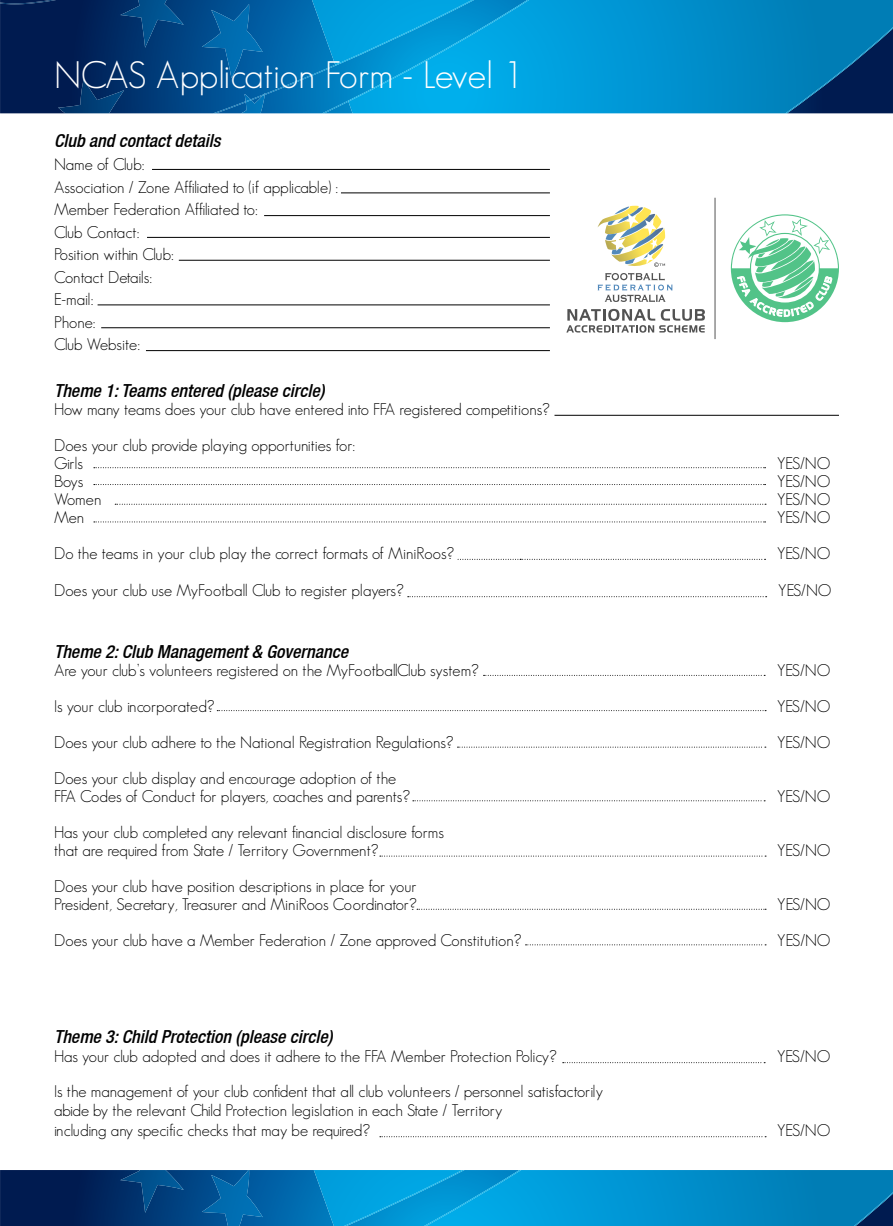
<style>
.page{position:relative;width:893px;height:1226px;background:#fff}
.page>*{position:absolute;margin:0;border:0;box-sizing:border-box;transform-origin:0 0}
.t1{font:300 37.5px "Geosans";color:#fff}
.t2{font:italic 500 condensed 18px "Helvetica Neue LT";color:#000}
.t3{font:300 16.5px/22.5px "Geosans";color:#000}
</style>
<div class="page">
<svg style="left:0;top:0;width:335px;height:113px;background:#00417e"></svg>
<svg style="left:335px;top:0;width:558px;height:113px;background:#008dc9"></svg>
<svg style="left:241px;top:93px;width:24px;height:20px"></svg>
<svg style="left:120px;top:0;width:64px;height:48px;background:#02417d"></svg>
<svg style="left:202px;top:4px;width:61px;height:74px;background:#025ea1"></svg>
<svg style="left:58px;top:79px;width:66px;height:34px;background:#022e65"></svg>
<svg style="left:0;top:1170px;width:314px;height:56px;background:#003671"></svg>
<svg style="left:314px;top:1170px;width:579px;height:56px;background:#0190cd"></svg>
<svg style="left:120px;top:1170px;width:64px;height:43px;background:#02417d"></svg>
<svg style="left:202px;top:1170px;width:61px;height:56px;background:#0260a3"></svg>
<hr style="left:152px;top:169px;width:398px;height:1px;background:#000">
<hr style="left:341px;top:193px;width:209px;height:1px;background:#000">
<hr style="left:264px;top:215px;width:286px;height:1px;background:#000">
<hr style="left:147px;top:237px;width:403px;height:1px;background:#000">
<hr style="left:179px;top:260px;width:371px;height:1px;background:#000">
<hr style="left:98px;top:305px;width:452px;height:1px;background:#000">
<hr style="left:101px;top:327px;width:449px;height:1px;background:#000">
<hr style="left:146px;top:350px;width:404px;height:1px;background:#000">
<svg style="left:94px;top:467px;width:672px;height:1px"></svg>
<svg style="left:94px;top:484px;width:672px;height:1px"></svg>
<svg style="left:94px;top:522px;width:672px;height:1px"></svg>
<svg style="left:458px;top:559px;width:308px;height:1px"></svg>
<svg style="left:408px;top:596px;width:359px;height:1px"></svg>
<hr style="left:554px;top:415px;width:285px;height:1px;background:#000">
<svg style="left:115px;top:504px;width:651px;height:1px"></svg>
<svg style="left:563px;top:1062px;width:202px;height:1px"></svg>
<svg style="left:380px;top:1136px;width:386px;height:1px"></svg>
<svg style="left:484px;top:675px;width:281px;height:1px"></svg>
<svg style="left:217px;top:710px;width:549px;height:1px"></svg>
<svg style="left:457px;top:747px;width:309px;height:1px"></svg>
<svg style="left:413px;top:800px;width:352px;height:1px"></svg>
<svg style="left:380px;top:856px;width:386px;height:1px"></svg>
<svg style="left:417px;top:909px;width:349px;height:1px"></svg>
<svg style="left:525px;top:944px;width:241px;height:1px"></svg>
<hr style="left:715px;top:198px;width:1px;height:141px;background:#000">
<svg style="left:566px;top:309px;width:139px;height:24px"></svg>
<svg style="left:598px;top:273px;width:75px;height:29px"></svg>
<svg style="left:597px;top:206px;width:68px;height:61px"></svg>
<svg style="left:731px;top:214px;width:108px;height:108px"></svg>
<h1 class="t1" style="left:54px;top:54px;width:471px">NCAS Application Form - Level 1</h1>
<p class="t2" style="left:54px;top:130px;width:168px">Club and contact details</p>
<p class="t3" style="left:54px;top:153px;width:286px">Name of Club:<br>Association / Zone Affiliated to (if applicable) :<br>Member Federation Affiliated to:<br>Club Contact:<br>Position within Club:<br>Contact Details:<br>E-mail:<br>Phone:<br>Club Website:</p>
<p class="t2" style="left:54px;top:379px;width:272px">Theme 1: Teams entered (please circle)</p>
<p class="t3" style="left:54px;top:391px;width:497px;line-height:36px">How many teams does your club have entered into FFA registered competitions?<br>Does your club provide playing opportunities for:</p>
<p class="t3" style="left:54px;top:452px;width:31px">Girls</p>
<p class="t3" style="left:777px;top:452px;width:55px">YES/NO</p>
<p class="t3" style="left:54px;top:470px;width:31px">Boys</p>
<p class="t3" style="left:777px;top:470px;width:55px">YES/NO</p>
<p class="t3" style="left:54px;top:488px;width:49px">Women</p>
<p class="t3" style="left:777px;top:488px;width:55px">YES/NO</p>
<p class="t3" style="left:54px;top:506px;width:32px">Men</p>
<p class="t3" style="left:777px;top:506px;width:55px">YES/NO</p>
<p class="t3" style="left:54px;top:542px;width:402px">Do the teams in your club play the correct formats of MiniRoos?</p>
<p class="t3" style="left:777px;top:542px;width:55px">YES/NO</p>
<p class="t3" style="left:54px;top:579px;width:351px">Does your club use MyFootball Club to register players?</p>
<p class="t3" style="left:778px;top:579px;width:55px">YES/NO</p>
<p class="t2" style="left:54px;top:641px;width:296px">Theme 2: Club Management &amp; Governance</p>
<p class="t3" style="left:54px;top:659px;width:426px">Are your club’s volunteers registered on the MyFootballClub system?</p>
<p class="t3" style="left:777px;top:659px;width:55px">YES/NO</p>
<p class="t3" style="left:54px;top:695px;width:162px">Is your club incorporated?</p>
<p class="t3" style="left:777px;top:695px;width:55px">YES/NO</p>
<p class="t3" style="left:54px;top:731px;width:401px">Does your club adhere to the National Registration Regulations?</p>
<p class="t3" style="left:777px;top:731px;width:55px">YES/NO</p>
<p class="t3" style="left:54px;top:769px;width:358px;line-height:18px">Does your club display and encourage adoption of the<br>FFA Codes of Conduct for players, coaches and parents?</p>
<p class="t3" style="left:777px;top:785px;width:55px">YES/NO</p>
<p class="t3" style="left:54px;top:823px;width:391px;line-height:18px">Has your club completed any relevant financial disclosure forms that are required from State / Territory Government?</p>
<p class="t3" style="left:54px;top:877px;width:364px;line-height:18px">Does your club have position descriptions in place for your<br>President, Secretary, Treasurer and MiniRoos Co ordinator?</p>
<p class="t3" style="left:777px;top:839px;width:55px">YES/NO</p>
<p class="t3" style="left:777px;top:893px;width:55px">YES/NO</p>
<p class="t3" style="left:54px;top:929px;width:469px">Does your club have a Member Federation / Zone approved Constitution?</p>
<p class="t3" style="left:777px;top:929px;width:55px">YES/NO</p>
<p class="t2" style="left:54px;top:1025px;width:280px">Theme 3: Child Protection (please circle)</p>
<p class="t3" style="left:54px;top:1045px;width:504px">Has your club adopted and does it adhere to the FFA Member Protection Policy?</p>
<p class="t3" style="left:777px;top:1045px;width:55px">YES/NO</p>
<p class="t3" style="left:54px;top:1081px;width:551px;line-height:19.5px">Is the management of your club confident that all club volunteers / personnel satisfactorily abide by the relevant Child Protection legislation in each State / Territory<br>including any specific checks that may be required?</p>
<p class="t3" style="left:777px;top:1119px;width:55px">YES/NO</p>
</div>
